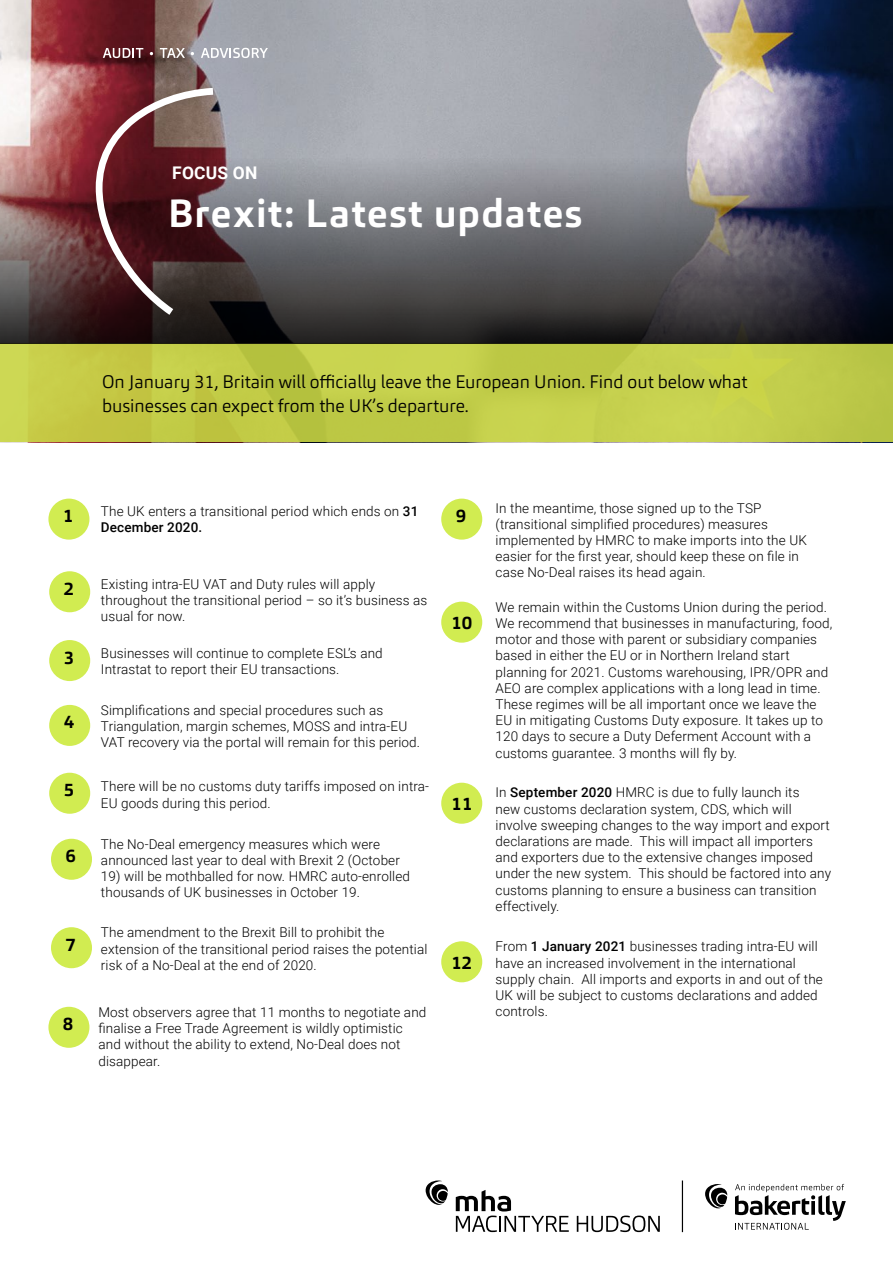
<style>
.page{position:relative;width:893px;height:1263px;background:#fff}
.page>*{position:absolute;margin:0;border:0;box-sizing:border-box;transform-origin:0 0}
.t1{font:700 39px "Carnac";letter-spacing:.03em;color:#fff}
.t2{font:300 18px/24px "Carnac";color:#000}
.t3{font:700 18px "Carnac";color:#000}
.t4{font:700 17.4px "Roboto";letter-spacing:.01em;color:#fff}
.t5{font:300 13.5px/16.2px "Roboto";letter-spacing:.01em;color:#000}
.s1{font-weight:500}
</style>
<div class="page">
<img style="left:0;top:0;width:893px;height:344px">
<svg style="left:103px;top:48px;width:40px;height:10px"></svg>
<svg style="left:160px;top:48px;width:25px;height:10px"></svg>
<svg style="left:201px;top:48px;width:67px;height:10px"></svg>
<svg style="left:456px;top:1190px;width:113px;height:42px"></svg>
<svg style="left:577px;top:1215px;width:83px;height:17px"></svg>
<svg style="left:426px;top:1180px;width:22px;height:25px"></svg>
<svg style="left:705px;top:1184px;width:22px;height:24px"></svg>
<svg style="left:735px;top:1184px;width:111px;height:46px"></svg>
<hr style="left:682px;top:1180px;width:1px;height:52px;background:#000">
<div style="left:48px;top:499px;width:41px;height:41px;background:#d1ec51;border-radius:50%"></div>
<div style="left:49px;top:571px;width:41px;height:41px;background:#d1ec51;border-radius:50%"></div>
<div style="left:49px;top:640px;width:41px;height:41px;background:#d1ec51;border-radius:50%"></div>
<div style="left:49px;top:705px;width:41px;height:41px;background:#d1ec51;border-radius:50%"></div>
<div style="left:49px;top:773px;width:41px;height:41px;background:#d1ec51;border-radius:50%"></div>
<div style="left:51px;top:839px;width:41px;height:41px;background:#d1ec51;border-radius:50%"></div>
<div style="left:51px;top:927px;width:41px;height:41px;background:#d1ec51;border-radius:50%"></div>
<div style="left:441px;top:499px;width:41px;height:41px;background:#d1ec51;border-radius:50%"></div>
<div style="left:48px;top:1007px;width:41px;height:41px;background:#d1ec51;border-radius:50%"></div>
<div style="left:441px;top:602px;width:41px;height:41px;background:#d1ec51;border-radius:50%"></div>
<svg style="left:0;top:344px;width:893px;height:98px;background:#c2cc49"></svg>
<img style="left:0;top:158px;width:893px;height:185px">
<svg style="left:96px;top:88px;width:117px;height:227px;background:#603437"></svg>
<div style="left:441px;top:783px;width:41px;height:41px;background:#d1ec51;border-radius:50%"></div>
<div style="left:441px;top:941px;width:41px;height:41px;background:#d1ec51;border-radius:50%"></div>
<p class="t4" style="left:172px;top:161px;width:87px">FOCUS ON</p>
<h1 class="t1" style="left:168px;top:188px;width:416px">Brexit: Latest updates</h1>
<h2 class="t2" style="left:102px;top:369px;width:647px">On January 31, Britain will officially leave the European Union. Find out below what businesses can expect from the UK’s departure.</h2>
<h2 class="t3" style="left:63px;top:504px;width:12px">1</h2>
<h2 class="t3" style="left:64px;top:577px;width:12px">2</h2>
<h2 class="t3" style="left:64px;top:646px;width:12px">3</h2>
<h2 class="t3" style="left:64px;top:710px;width:12px">4</h2>
<h2 class="t3" style="left:64px;top:778px;width:12px">5</h2>
<h2 class="t3" style="left:66px;top:844px;width:12px">6</h2>
<h2 class="t3" style="left:66px;top:933px;width:12px">7</h2>
<h2 class="t3" style="left:63px;top:1012px;width:12px">8</h2>
<p class="t5" style="left:101px;top:503px;width:319px">The UK enters a transitional period which ends on <span class="s1">31<br>December 2020.</span></p>
<p class="t5" style="left:101px;top:575px;width:328px">Existing intra-EU VAT and Duty rules will apply throughout the transitional period – so it’s business as usual for now.</p>
<p class="t5" style="left:101px;top:644px;width:283px">Businesses will continue to complete ESL’s and<br>Intrastat to report their EU transactions.</p>
<p class="t5" style="left:101px;top:702px;width:321px">Simplifications and special procedures such as<br>Triangulation, margin schemes, MOSS and intra-EU<br>VAT recovery via the portal will remain for this period.</p>
<p class="t5" style="left:101px;top:778px;width:330px">There will be no customs duty tariffs imposed on intra-<br>EU goods during this period.</p>
<p class="t5" style="left:101px;top:835px;width:300px">The No-Deal emergency measures which were announced last year to deal with Brexit 2 (October</p>
<p class="t5" style="left:101px;top:868px;width:311px">19) will be mothballed for now. HMRC auto-enrolled thousands of UK businesses in October 19.</p>
<p class="t5" style="left:101px;top:924px;width:328px">The amendment to the Brexit Bill to prohibit the extension of the transitional period raises the potential risk of a No-Deal at the end of 2020.</p>
<p class="t5" style="left:98px;top:1003px;width:329px">Most observers agree that 11 months to negotiate and finalise a Free Trade Agreement is wildly optimistic and without the ability to extend, No-Deal does not disappear.</p>
<h2 class="t3" style="left:456px;top:504px;width:12px">9</h2>
<h2 class="t3" style="left:451px;top:611px;width:22px">10</h2>
<h2 class="t3" style="left:451px;top:792px;width:22px">11</h2>
<h2 class="t3" style="left:451px;top:951px;width:22px">12</h2>
<p class="t5" style="left:496px;top:499px;width:313px">In the meantime, those signed up to the TSP (transitional simplified procedures) measures implemented by HMRC to make imports into the UK easier for the first year, should keep these on file in case No-Deal raises its head again.</p>
<p class="t5" style="left:496px;top:598px;width:338px">We remain within the Customs Union during the period.<br>We recommend that businesses in manufacturing, food, motor and those with parent or subsidiary companies based in either the EU or in Northern Ireland start planning for 2021. Customs warehousing, IPR/OPR and AEO are complex applications with a long lead in time.<br>These regimes will be all important once we leave the EU in mitigating Customs Duty exposure. It takes up to 120 days to secure a Duty Deferment Account with a customs guarantee. 3 months will fly by.</p>
<p class="t5" style="left:496px;top:784px;width:337px">In <span class="s1">September 2020</span> HMRC is due to fully launch its<br>new customs declaration system, CDS, which will involve sweeping changes to the way import and export declarations are made. This will impact all importers and exporters due to the extensive changes imposed under the new system. This should be factored into any customs planning to ensure a business can transition effectively.</p>
<p class="t5" style="left:496px;top:938px;width:329px">From <span class="s1">1 January 2021</span> businesses trading intra-EU will have an increased involvement in the international supply chain. All imports and exports in and out of the UK will be subject to customs declarations and added controls.</p>
</div>
